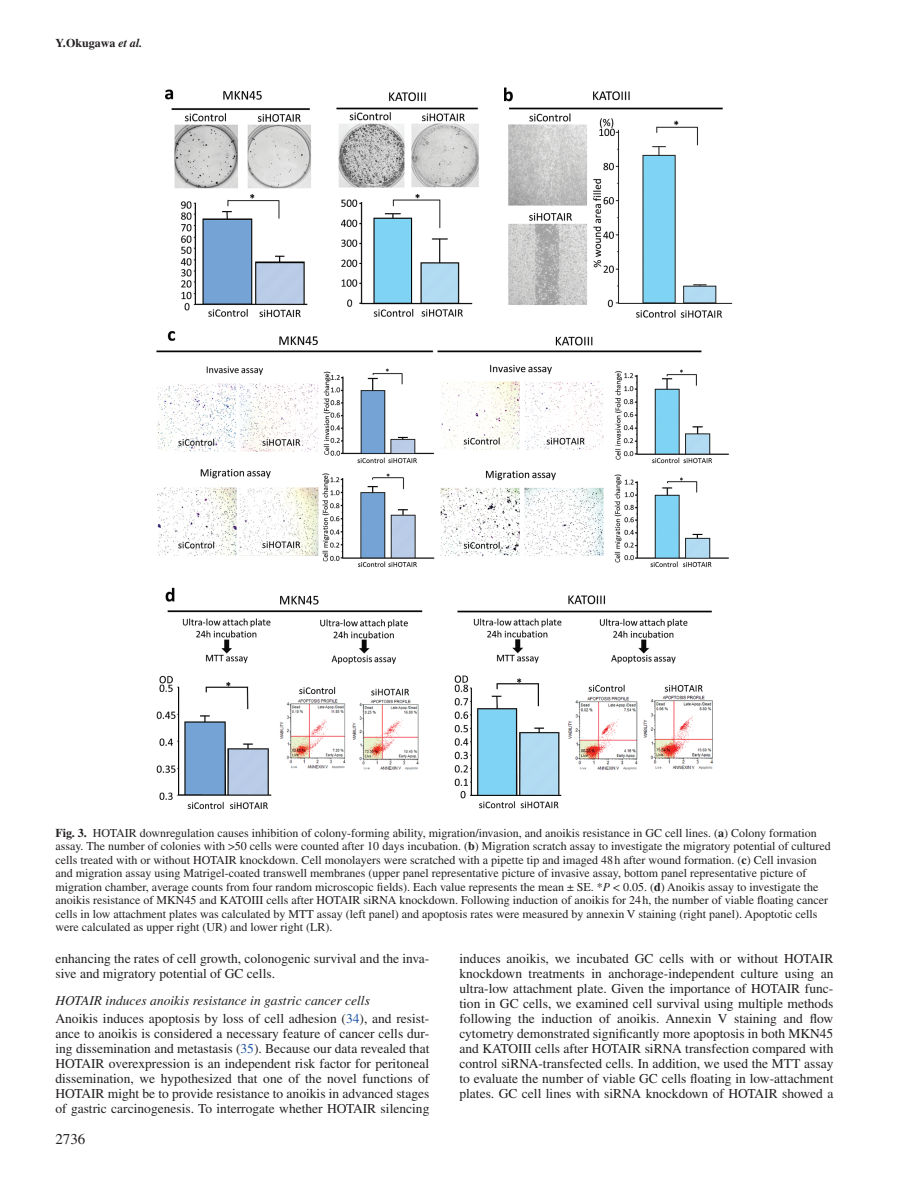
<style>
.page{position:relative;width:919px;height:1187px;background:#fff}
.page>*{position:absolute;margin:0;border:0;box-sizing:border-box;transform-origin:0 0}
.t1{font:15px "Times LT Std";color:#231f20}
.t2{font:13.5px/15px "Times LT Std";color:#231f20}
.t3{font:12px/13.5px "Times LT Std";color:#231f20}
.t4{font:700 12px "Times LT Std";color:#231f20}
.s1{font-style:italic}
.s2{font-weight:700}
.s3{color:#1e56a6}
</style>
<div class="page">
<img style="left:156px;top:87px;width:576px;height:722px">
<p class="t4" style="left:55px;top:36px;width:88px">Y.Okugawa <span class="s1">et al.</span></p>
<p class="t3" style="left:55px;top:825px;width:776px"><span class="s2">Fig. 3.</span> HOTAIR downregulation causes inhibition of colony-forming ability, migration/invasion, and anoikis resistance in GC cell lines. (<span class="s2">a</span>) Colony formation assay. The number of colonies with &gt;50 cells were counted after 10 days incubation. (<span class="s2">b</span>) Migration scratch assay to investigate the migratory potential of cultured cells treated with or without HOTAIR knockdown. Cell monolayers were scratched with a pipette tip and imaged 48h after wound formation. (<span class="s2">c</span>) Cell invasion and migration assay using Matrigel-coated transwell membranes (upper panel representative picture of invasive assay, bottom panel representative picture of migration chamber, average counts from four random microscopic fields). Each value represents the mean ± SE. *<span class="s1">P</span> &lt; 0.05. (<span class="s2">d</span>) Anoikis assay to investigate the anoikis resistance of MKN45 and KATOIII cells after HOTAIR siRNA knockdown. Following induction of anoikis for 24h, the number of viable floating cancer cells in low attachment plates was calculated by MTT assay (left panel) and apoptosis rates were measured by annexin V staining (right panel). Apoptotic cells were calculated as upper right (UR) and lower right (LR).</p>
<p class="t2" style="left:55px;top:950px;width:375px">enhancing the rates of cell growth, colonogenic survival and the inva&shy;sive and migratory potential of GC cells.</p>
<p class="t2" style="left:55px;top:991px;width:375px;line-height:18px"><span class="s1">HOTAIR induces anoikis resistance in gastric cancer cells<br></span>Anoikis induces apoptosis by loss of cell adhesion (<span class="s3">34</span>), and resist-</p>
<p class="t2" style="left:55px;top:1025px;width:375px;text-align:justify">ance to anoikis is considered a necessary feature of cancer cells dur&shy;ing dissemination and metastasis (<span class="s3">35</span>). Because our data revealed that HOTAIR overexpression is an independent risk factor for peritoneal dissemination, we hypothesized that one of the novel functions of HOTAIR might be to provide resistance to anoikis in advanced stages of gastric carcinogenesis. To interrogate whether HOTAIR silencing</p>
<p class="t1" style="left:55px;top:1130px;width:31px">2736</p>
<p class="t2" style="left:459px;top:950px;width:375px;text-align:justify">induces anoikis, we incubated GC cells with or without HOTAIR knockdown treatments in anchorage-independent culture using an ultra-low attachment plate. Given the importance of HOTAIR func&shy;tion in GC cells, we examined cell survival using multiple methods following the induction of anoikis. Annexin V staining and flow cytometry demonstrated significantly more apoptosis in both MKN45 and KATOIII cells after HOTAIR siRNA transfection compared with control siRNA-transfected cells. In addition, we used the MTT assay to evaluate the number of viable GC cells floating in low-attachment plates. GC cell lines with siRNA knockdown of HOTAIR showed a</p>
</div>
